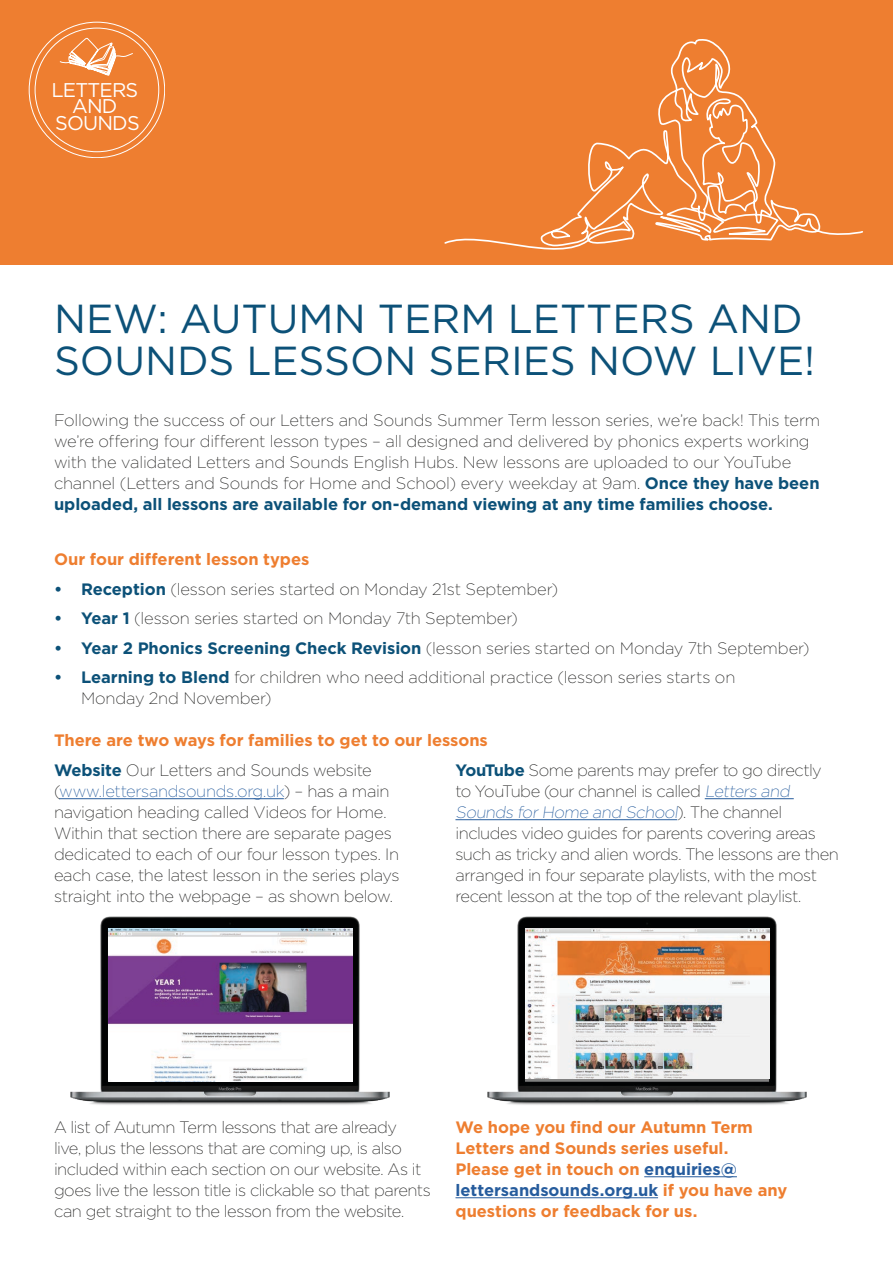
<style>
.page{position:relative;width:893px;height:1263px;background:#fff}
.page>*{position:absolute;margin:0;border:0;box-sizing:border-box;transform-origin:0 0}
.t1{font:40.5px/42px "Gotham HTF";color:#0c5178}
.t2{font:19.8px/16.4px "Gotham HTF";letter-spacing:-.04em;color:#fff;text-align:center}
.t3{font:200 16.5px/21px "Gotham HTF";letter-spacing:-.025em;color:#1c1c1b}
.t4{font:700 16.5px/21px "Gotham HTF";letter-spacing:-.005em;color:#ee7e30}
.s1{font-weight:700;color:#0c5178}
.s2{color:#0c5178}
.s3{font-weight:200;color:#1c1c1b}
.s4{color:#265c9d}
</style>
<div class="page">
<div style="left:0;top:0;width:893px;height:264px;background:#ee7e30"></div>
<svg style="left:443px;top:39px;width:421px;height:226px"></svg>
<svg style="left:29px;top:22px;width:136px;height:136px"></svg>
<hr style="left:59px;top:798px;width:225px;height:1px;background:#265c9d">
<hr style="left:705px;top:798px;width:89px;height:1px;background:#265c9d">
<hr style="left:455px;top:819px;width:222px;height:1px;background:#265c9d">
<hr style="left:644px;top:1176px;width:93px;height:1px;background:#265c9d">
<hr style="left:455px;top:1197px;width:203px;height:1px;background:#265c9d">
<img style="left:70px;top:916px;width:320px;height:189px">
<img style="left:487px;top:916px;width:320px;height:189px">
<img style="left:108px;top:928px;width:245px;height:153px">
<img style="left:525px;top:928px;width:245px;height:150px">
<p class="t2" style="left:51px;top:81px;width:90px">LETTERS<br>AND<br>SOUNDS</p>
<h1 class="t1" style="left:54px;top:297px;width:763px">NEW: AUTUMN TERM LETTERS AND<br>SOUNDS LESSON SERIES NOW LIVE!</h1>
<p class="t3" style="left:54px;top:410px;width:768px">Following the success of our Letters and Sounds Summer Term lesson series, we’re back! This term we’re offering four different lesson types – all designed and delivered by phonics experts working with the validated Letters and Sounds English Hubs. New lessons are uploaded to our YouTube channel (Letters and Sounds for Home and School) every weekday at 9am. <span class="s1">Once they have been uploaded, all lessons are available for on-demand viewing at any time families choose.</span></p>
<p class="t4" style="left:54px;top:548px;width:257px">Our four different lesson types</p>
<p class="t3" style="left:54px;top:578px;width:506px"><span class="s1">• Reception</span> (lesson series started on Monday 21st September)</p>
<p class="t3" style="left:54px;top:607px;width:465px"><span class="s1">• Year 1</span> (lesson series started on Monday 7th September)</p>
<p class="t3" style="left:54px;top:637px;width:757px"><span class="s1">• Year 2 Phonics Screening Check Revision</span> (lesson series started on Monday 7th September)</p>
<p class="t3" style="left:81px;top:666px;width:656px;text-indent:-27px"><span class="s1">• Learning to Blend</span> for children who need additional practice (lesson series starts on<br>Monday 2nd November)</p>
<p class="t4" style="left:54px;top:725px;width:435px;line-height:29.5px">There are two ways for families to get to our lessons<br><span class="s2">Website</span> <span class="s3">Our Letters and Sounds website</span></p>
<p class="t3" style="left:54px;top:780px;width:347px">(<span class="s4">www.lettersandsounds.org.uk</span>) – has a main navigation heading called Videos for Home.<br>Within that section there are separate pages dedicated to each of our four lesson types. In each case, the latest lesson in the series plays straight into the webpage – as shown below.</p>
<p class="t3" style="left:455px;top:759px;width:385px"><span class="s1">YouTube</span> Some parents may prefer to go directly to YouTube (our channel is called <span class="s4">Letters and Sounds for Home and School</span>). The channel includes video guides for parents covering areas such as tricky and alien words. The lessons are then arranged in four separate playlists, with the most recent lesson at the top of the relevant playlist.</p>
<p class="t3" style="left:54px;top:1116px;width:378px">A list of Autumn Term lessons that are already<br>live, plus the lessons that are coming up, is also included within each section on our website. As it goes live the lesson title is clickable so that parents can get straight to the lesson from the website.</p>
<p class="t4" style="left:455px;top:1116px;width:333px">We hope you find our Autumn Term Letters and Sounds series useful.<br>Please get in touch on <span class="s4">enquiries@ lettersandsounds.org.uk</span> if you have any questions or feedback for us.</p>
</div>
